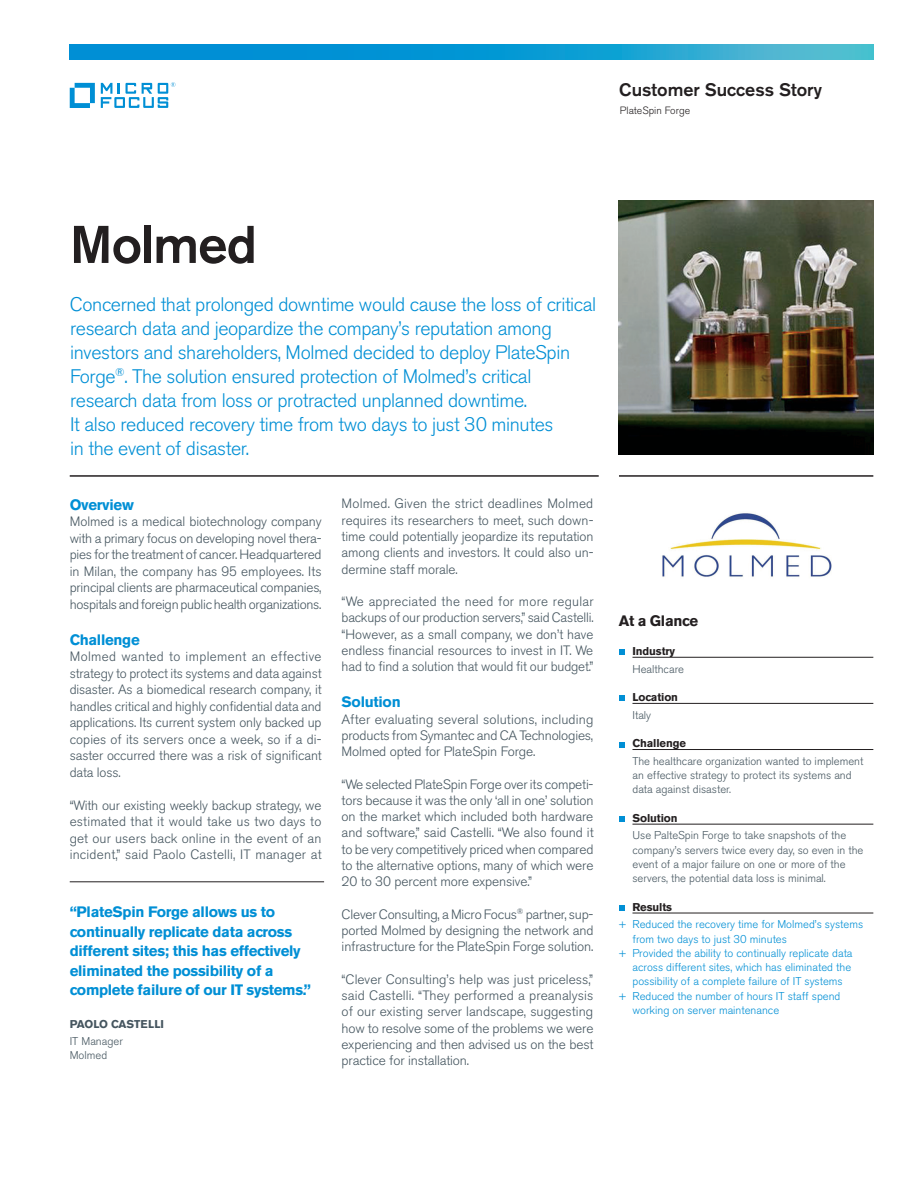
<style>
.page{position:relative;width:918px;height:1188px;background:#fff}
.page>*{position:absolute;margin:0;border:0;box-sizing:border-box;transform-origin:0 0}
.Main_Title__pg_1{font:500 52.5px "Akzidenz Grotesk BE";letter-spacing:-.02em;color:#231f20}
.Intro__pg_1{font:300 19.5px/24px "Akzidenz Grotesk BE";letter-spacing:-.02em;color:#008fd5}
.Customer_Success_Sto{font:500 18px "Akzidenz Grotesk BE";color:#231f20}
.Blue_quote_text__pg{font:700 15px/19.5px "Akzidenz Grotesk BE";letter-spacing:-.02em;color:#008fd5}
.Blue_body_text_heads{font:700 15px "Akzidenz Grotesk BE";letter-spacing:-.02em;color:#008fd5}
.Sidebar_At_a_Glance{font:700 15px "Akzidenz Grotesk BE";letter-spacing:-.02em;color:#231f20}
.Grey_body_text{font:300 13.5px/16.2px "Akzidenz Grotesk BE";letter-spacing:-.01em;color:#45555f;text-align:justify}
.Sidebar_text_below_l{font:300 11.25px/14.2px "Akzidenz Grotesk BE";color:#45555f}
.Sidebar_blue_Results{font:300 11.25px/14.2px "Akzidenz Grotesk BE";color:#008fd5}
.Sidebar_bold_bullets{font:700 11.25px "Akzidenz Grotesk BE";letter-spacing:-.01em;color:#231f20}
.Quote_attribution_Na{font:700 11.25px "Akzidenz Grotesk BE";color:#45555f}
.Quote_attribution_Jo{font:300 11.25px "Akzidenz Grotesk BE";color:#45555f}
.Quote_attribution_Na-2{font:300 11.25px "Akzidenz Grotesk BE";color:#45555f}
.Product_name_s___top{font:300 10.5px "Akzidenz Grotesk BE";color:#231f20}
</style>
<div class="page">
<hr style="left:70px;top:475px;width:529px;height:2px;background:#231f20">
<hr style="left:619px;top:475px;width:254px;height:2px;background:#231f20">
<img style="left:619px;top:201px;width:254px;height:254px">
<hr style="left:632px;top:657px;width:241px;height:1px;background:#231f20">
<hr style="left:632px;top:703px;width:241px;height:1px;background:#231f20">
<hr style="left:632px;top:749px;width:241px;height:1px;background:#231f20">
<hr style="left:632px;top:824px;width:241px;height:1px;background:#231f20">
<hr style="left:632px;top:913px;width:241px;height:1px;background:#231f20">
<svg style="left:619px;top:650px;width:5px;height:5px"></svg>
<svg style="left:619px;top:696px;width:5px;height:5px"></svg>
<svg style="left:619px;top:742px;width:5px;height:5px"></svg>
<svg style="left:619px;top:817px;width:5px;height:5px"></svg>
<svg style="left:619px;top:906px;width:5px;height:5px"></svg>
<img style="left:662px;top:513px;width:170px;height:64px">
<hr style="left:70px;top:882px;width:254px;height:1px;background:#231f20">
<svg style="left:70px;top:45px;width:803px;height:14px;background:#149dd3"></svg>
<svg style="left:70px;top:83px;width:25px;height:25px"></svg>
<svg style="left:101px;top:82px;width:74px;height:26px"></svg>
<p class="Customer_Success_Sto" style="left:619px;top:78px;width:204px">Customer Success Story</p>
<p class="Product_name_s___top" style="left:620px;top:104px;width:72px">PlateSpin Forge</p>
<p class="Main_Title__pg_1" style="left:70px;top:212px;width:189px">Molmed</p>
<p class="Intro__pg_1" style="left:70px;top:293px;width:528px">Concerned that prolonged downtime would cause the loss of critical research data and jeopardize the company’s reputation among investors and shareholders, Molmed decided to deploy PlateSpin Forge<sup>®</sup>. The solution ensured protection of Molmed’s critical research data from loss or protracted unplanned downtime.<br>It also reduced recovery time from two days to just 30 minutes<br>in the event of disaster.</p>
<p class="Blue_body_text_heads" style="left:70px;top:496px;width:66px">Overview</p>
<p class="Grey_body_text" style="left:70px;top:514px;width:253px">Molmed is a medical biotechnology company with a primary focus on developing novel thera&shy;pies for the treatment of cancer. Headquartered in Milan, the company has 95 employees. Its principal clients are pharmaceutical companies, hospitals and foreign public health organizations.</p>
<p class="Blue_body_text_heads" style="left:70px;top:631px;width:72px">Challenge</p>
<p class="Grey_body_text" style="left:70px;top:649px;width:254px">Molmed wanted to implement an effective strategy to protect its systems and data against disaster. As a biomedical research company, it handles critical and highly confidential data and applications. Its current system only backed up copies of its servers once a week, so if a di&shy;saster occurred there was a risk of significant data loss.</p>
<p class="Grey_body_text" style="left:70px;top:797px;width:253px">“With our existing weekly backup strategy, we estimated that it would take us two days to get our users back online in the event of an incident,” said Paolo Castelli, IT manager at</p>
<p class="Blue_quote_text__pg" style="left:70px;top:902px;width:243px">“PlateSpin Forge allows us to continually replicate data across different sites; this has effectively eliminated the possibility of a complete failure of our IT systems.”</p>
<p class="Quote_attribution_Na" style="left:70px;top:1018px;width:96px">PAOLO CASTELLI</p>
<p class="Quote_attribution_Jo" style="left:70px;top:1035px;width:55px">IT Manager</p>
<p class="Quote_attribution_Na-2" style="left:70px;top:1049px;width:39px">Molmed</p>
<p class="Grey_body_text" style="left:342px;top:496px;width:253px">Molmed. Given the strict deadlines Molmed requires its researchers to meet, such down&shy;time could potentially jeopardize its reputation among clients and investors. It could also un&shy;dermine staff morale.</p>
<p class="Grey_body_text" style="left:342px;top:594px;width:254px">“We appreciated the need for more regular backups of our production servers,” said Castelli. “However, as a small company, we don’t have endless financial resources to invest in IT. We had to find a solution that would fit our budget.”</p>
<p class="Blue_body_text_heads" style="left:342px;top:693px;width:61px">Solution</p>
<p class="Grey_body_text" style="left:342px;top:711px;width:253px">After evaluating several solutions, including products from Symantec and CA Technologies, Molmed opted for PlateSpin Forge.</p>
<p class="Grey_body_text" style="left:342px;top:776px;width:254px">“We selected PlateSpin Forge over its competi&shy;tors because it was the only ‘all in one’ solution on the market which included both hardware and software,” said Castelli. “We also found it to be very competitively priced when compared to the alternative options, many of which were 20 to 30 percent more expensive.”</p>
<p class="Grey_body_text" style="left:342px;top:906px;width:253px">Clever Consulting, a Micro Focus<sup>®</sup> partner, sup&shy;ported Molmed by designing the network and infrastructure for the PlateSpin Forge solution.</p>
<p class="Grey_body_text" style="left:342px;top:971px;width:253px">“Clever Consulting’s help was just priceless,” said Castelli. “They performed a preanalysis of our existing server landscape, suggesting how to resolve some of the problems we were experiencing and then advised us on the best practice for installation.</p>
<p class="Sidebar_At_a_Glance" style="left:619px;top:613px;width:81px">At a Glance</p>
<p class="Sidebar_bold_bullets" style="left:632px;top:644px;width:44px">Industry</p>
<p class="Sidebar_text_below_l" style="left:632px;top:662px;width:53px">Healthcare</p>
<p class="Sidebar_bold_bullets" style="left:632px;top:691px;width:47px">Location</p>
<p class="Sidebar_text_below_l" style="left:632px;top:708px;width:20px">Italy</p>
<p class="Sidebar_bold_bullets" style="left:632px;top:737px;width:55px">Challenge</p>
<p class="Sidebar_text_below_l" style="left:632px;top:754px;width:232px">The healthcare organization wanted to implement an effective strategy to protect its systems and data against disaster.</p>
<p class="Sidebar_bold_bullets" style="left:632px;top:811px;width:47px">Solution</p>
<p class="Sidebar_text_below_l" style="left:632px;top:829px;width:232px">Use PalteSpin Forge to take snapshots of the company’s servers twice every day, so even in the event of a major failure on one or more of the servers, the potential data loss is minimal.</p>
<p class="Sidebar_bold_bullets" style="left:632px;top:900px;width:41px">Results</p>
<p class="Sidebar_blue_Results" style="left:632px;top:918px;width:232px;text-indent:-14px">+ Reduced the recovery time for Molmed’s systems from two days to just 30 minutes</p>
<p class="Sidebar_blue_Results" style="left:632px;top:946px;width:222px;text-indent:-14px">+ Provided the ability to continually replicate data across different sites, which has eliminated the possibility of a complete failure of IT systems</p>
<p class="Sidebar_blue_Results" style="left:632px;top:989px;width:209px;text-indent:-14px">+ Reduced the number of hours IT staff spend working on server maintenance</p>
</div>
